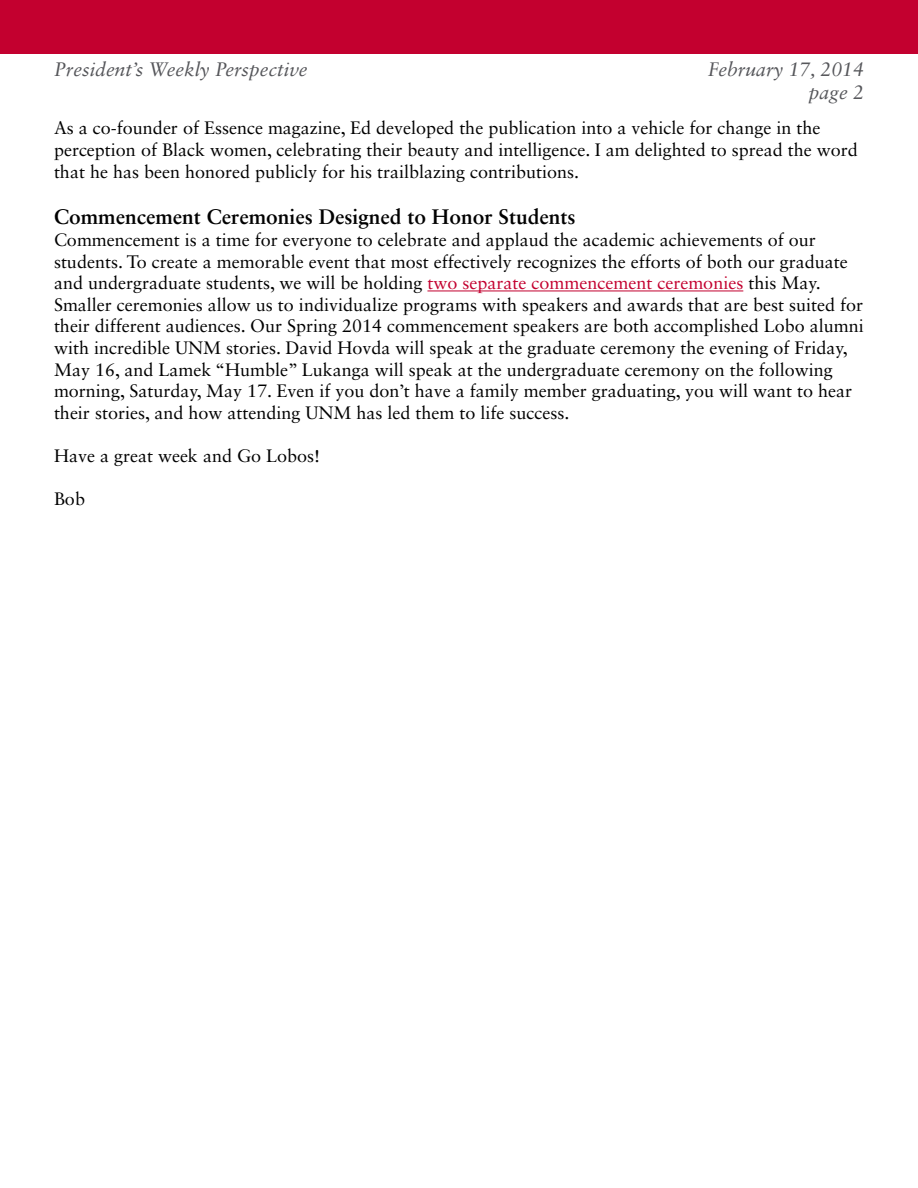
<style>
.page{position:relative;width:918px;height:1188px;background:#fff}
.page>*{position:absolute;margin:0;border:0;box-sizing:border-box;transform-origin:0 0}
.t1{font:700 21px "Sabon LT Std";color:#000}
.t2{font:italic 19.5px/23.4px "Sabon LT Std";color:#55565a;text-align:right}
.t3{font:18px/21.6px "Sabon LT Std";color:#000}
.s1{color:#c3002f}
</style>
<div class="page">
<hr style="left:427px;top:291px;width:316px;height:1px;background:#c3002f">
<div style="left:0;top:0;width:918px;height:53px;background:#c3002f"></div>
<p class="t2" style="left:54px;top:58px;width:255px">President’s Weekly Perspective</p>
<p class="t2" style="left:708px;top:58px;width:158px">February 17, 2014 page 2</p>
<p class="t3" style="left:54px;top:117px;width:805px">As a co-founder of Essence magazine, Ed developed the publication into a vehicle for change in the perception of Black women, celebrating their beauty and intelligence. I am delighted to spread the word that he has been honored publicly for his trailblazing contributions.</p>
<p class="t1" style="left:54px;top:204px;width:523px">Commencement Ceremonies Designed to Honor Students</p>
<p class="t3" style="left:54px;top:229px;width:811px">Commencement is a time for everyone to celebrate and applaud the academic achievements of our students. To create a memorable event that most effectively recognizes the efforts of both our graduate and undergraduate students, we will be holding <span class="s1">two separate commencement ceremonies</span> this May.<br>Smaller ceremonies allow us to individualize programs with speakers and awards that are best suited for their different audiences. Our Spring 2014 commencement speakers are both accomplished Lobo alumni with incredible UNM stories. David Hovda will speak at the graduate ceremony the evening of Friday, May 16, and Lamek “Humble” Lukanga will speak at the undergraduate ceremony on the following morning, Saturday, May 17. Even if you don’t have a family member graduating, you will want to hear their stories, and how attending UNM has led them to life success.</p>
<p class="t3" style="left:54px;top:445px;width:268px">Have a great week and Go Lobos!</p>
<p class="t3" style="left:54px;top:488px;width:33px">Bob</p>
</div>
